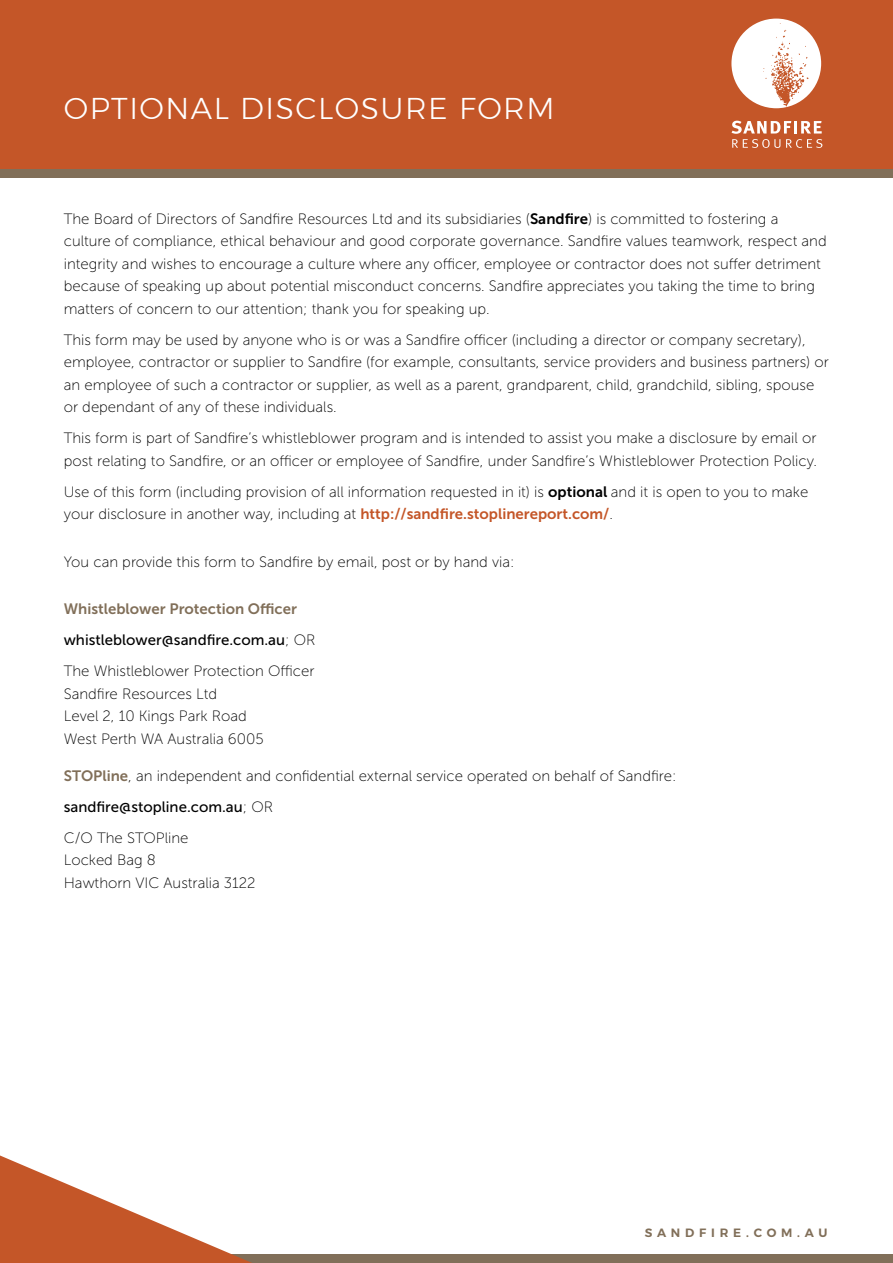
<style>
.page{position:relative;width:893px;height:1263px;background:#fff}
.page>*{position:absolute;margin:0;border:0;box-sizing:border-box;transform-origin:0 0}
.t1{font:300 30px "Montserrat";letter-spacing:.05em;color:#fff}
.t2{font:15px/22.5px "Museo Sans 100";color:#000}
.t3{font:15px "Museo Sans 500";color:#000}
.t4{font:15px "Museo Sans 700";color:#816f59}
.t5{font:600 12px "Montserrat";letter-spacing:.4em;color:#816f59}
.s1{font-family:"Museo Sans 700"}
.s2{font-family:"Museo Sans 700";color:#c45628}
.s3{font-family:"Museo Sans 100"}
.s4{font-family:"Museo Sans 700";color:#816f59}
</style>
<div class="page">
<svg style="left:0;top:1155px;width:893px;height:108px"></svg>
<div style="left:0;top:0;width:893px;height:169px;background:#c45628"></div>
<div style="left:0;top:169px;width:893px;height:9px;background:#816f59"></div>
<svg style="left:731px;top:19px;width:90px;height:89px"></svg>
<svg style="left:731px;top:121px;width:91px;height:27px"></svg>
<h1 class="t1" style="left:64px;top:86px;width:492px">OPTIONAL DISCLOSURE FORM</h1>
<p class="t2" style="left:64px;top:208px;width:764px">The Board of Directors of Sandfire Resources Ltd and its subsidiaries (<span class="s1">Sandfire</span>) is committed to fostering a culture of compliance, ethical behaviour and good corporate governance. Sandfire values teamwork, respect and integrity and wishes to encourage a culture where any officer, employee or contractor does not suffer detriment because of speaking up about potential misconduct concerns. Sandfire appreciates you taking the time to bring matters of concern to our attention; thank you for speaking up.</p>
<p class="t2" style="left:64px;top:329px;width:767px">This form may be used by anyone who is or was a Sandfire officer (including a director or company secretary), employee, contractor or supplier to Sandfire (for example, consultants, service providers and business partners) or an employee of such a contractor or supplier, as well as a parent, grandparent, child, grandchild, sibling, spouse or dependant of any of these individuals.</p>
<p class="t2" style="left:64px;top:427px;width:755px">This form is part of Sandfire’s whistleblower program and is intended to assist you make a disclosure by email or post relating to Sandfire, or an officer or employee of Sandfire, under Sandfire’s Whistleblower Protection Policy.</p>
<p class="t2" style="left:64px;top:481px;width:746px">Use of this form (including provision of all information requested in it) is <span class="s1">optional</span> and it is open to you to make your disclosure in another way, including at <span class="s2">http://sandfire.stoplinereport.com/</span>.</p>
<p class="t2" style="left:64px;top:551px;width:452px">You can provide this form to Sandfire by email, post or by hand via:</p>
<p class="t4" style="left:64px;top:601px;width:235px">Whistleblower Protection Officer</p>
<p class="t3" style="left:64px;top:632px;width:253px">whistleblower@sandfire.com.au<span class="s3">; OR</span></p>
<p class="t2" style="left:64px;top:660px;width:252px">The Whistleblower Protection Officer<br>Sandfire Resources Ltd<br>Level 2, 10 Kings Park Road<br>West Perth WA Australia 6005</p>
<p class="t2" style="left:64px;top:764px;width:614px"><span class="s4">STOPline</span>, an independent and confidential external service operated on behalf of Sandfire:</p>
<p class="t3" style="left:64px;top:798px;width:211px">sandfire@stopline.com.au<span class="s3">; OR</span></p>
<p class="t2" style="left:64px;top:826px;width:193px">C/O The STOPline<br>Locked Bag 8<br>Hawthorn VIC Australia 3122</p>
<p class="t5" style="left:645px;top:1224px;width:184px">SANDFIRE.COM.AU</p>
</div>
